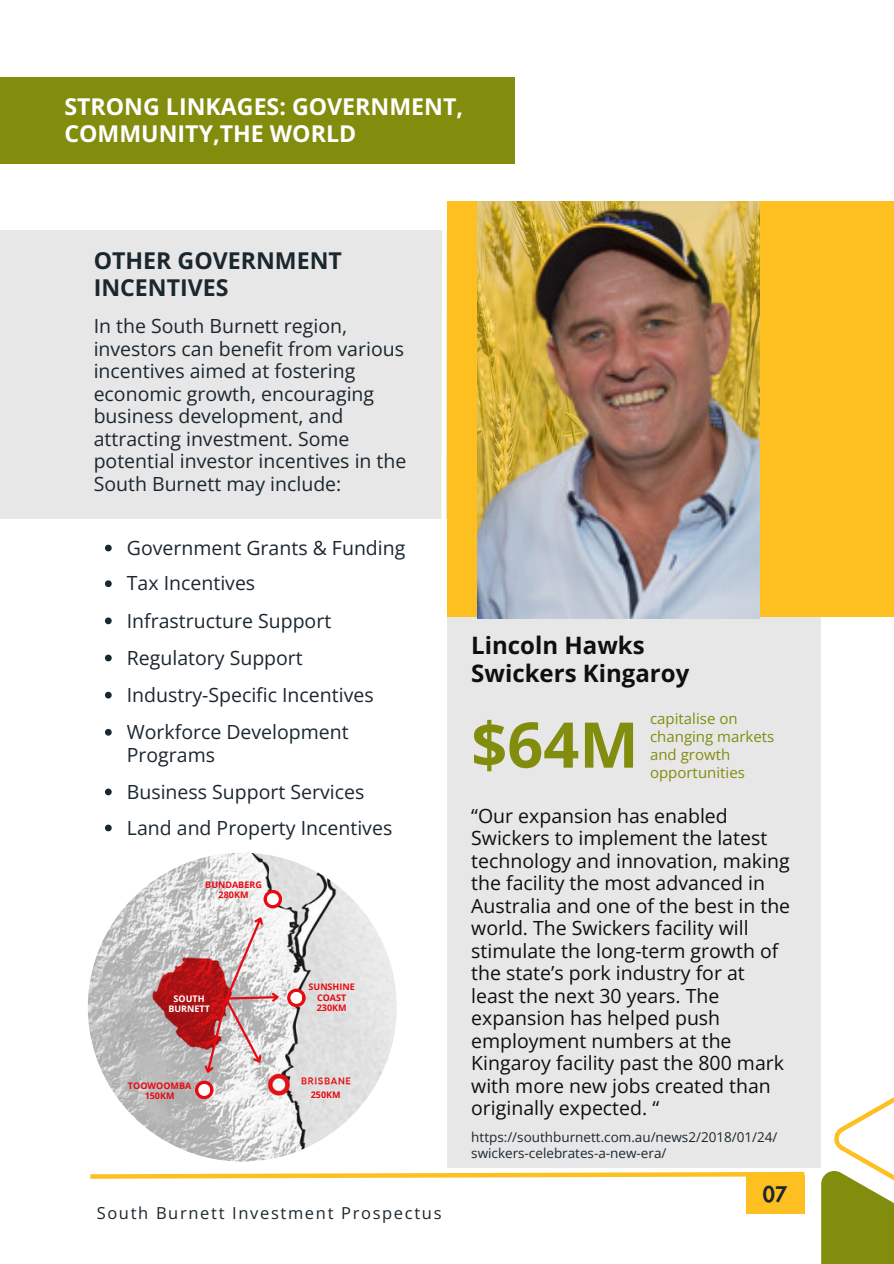
<style>
.page{position:relative;width:894px;height:1264px;background:#fff}
.page>*{position:absolute;margin:0;border:0;box-sizing:border-box;transform-origin:0 0}
.t1{font:700 63px "Open Sans";color:#828d0e}
.t2{font:700 24px/28.2px "Open Sans";color:#100f0d}
.t3{font:700 23.1px/27px "Open Sans";color:#fff}
.t4{font:700 23.1px/27px "Open Sans";color:#1b272f}
.t5{font:800 21px "Futura LT Pro";color:#1b272f}
.t6{font:19.5px/22.5px "Open Sans";color:#1b272f}
.t7{font:19.5px/22.5px "Open Sans";color:#100f0d}
.t8{font:16.5px "Open Sans";letter-spacing:.1em;color:#1b272f}
.t9{font:15px/18px "Open Sans";color:#828d0e}
.t10{font:13.5px/15.8px "Open Sans";color:#1b272f}
.t11{font:700 9px/10.5px "Open Sans";color:#e80911;text-align:center}
.t12{font:700 9px/10.5px "Open Sans";color:#fff;text-align:center}
</style>
<div class="page">
<div style="left:447px;top:601px;width:374px;height:566px;background:#e7e7e7"></div>
<svg style="left:90px;top:1171px;width:715px;height:9px"></svg>
<div style="left:745px;top:1175px;width:59px;height:38px;background:#fec020"></div>
<div style="left:820px;top:1170px;width:73px;height:93px;background:#828d0e"></div>
<svg style="left:834px;top:1097px;width:59px;height:106px"></svg>
<div style="left:447px;top:201px;width:446px;height:415px;background:#fec020"></div>
<div style="left:0;top:230px;width:447px;height:288px;background:#e7e7e7"></div>
<svg style="left:438px;top:230px;width:11px;height:387px"></svg>
<div style="left:0;top:77px;width:514px;height:87px;background:#828d0e"></div>
<img style="left:477px;top:203px;width:281px;height:415px">
<img style="left:88px;top:852px;width:308px;height:309px;border-radius:50%">
<svg style="left:195px;top:1080px;width:18px;height:19px"></svg>
<svg style="left:105px;top:544px;width:7px;height:7px"></svg>
<svg style="left:105px;top:580px;width:7px;height:7px"></svg>
<svg style="left:105px;top:617px;width:7px;height:7px"></svg>
<svg style="left:105px;top:654px;width:7px;height:7px"></svg>
<svg style="left:105px;top:691px;width:7px;height:7px"></svg>
<svg style="left:105px;top:729px;width:7px;height:6px"></svg>
<svg style="left:105px;top:788px;width:7px;height:7px"></svg>
<svg style="left:105px;top:824px;width:7px;height:7px"></svg>
<div style="left:198px;top:1083px;width:12px;height:12px;background:#fff;border-radius:50%"></div>
<svg style="left:287px;top:988px;width:18px;height:19px"></svg>
<div style="left:290px;top:991px;width:12px;height:12px;background:#fff;border-radius:50%"></div>
<svg style="left:263px;top:889px;width:19px;height:19px"></svg>
<div style="left:267px;top:893px;width:12px;height:12px;background:#fff;border-radius:50%"></div>
<svg style="left:201px;top:912px;width:80px;height:164px"></svg>
<p class="t3" style="left:64px;top:92px;width:400px">STRONG LINKAGES: GOVERNMENT,<br>COMMUNITY,THE WORLD</p>
<p class="t4" style="left:94px;top:246px;width:250px">OTHER GOVERNMENT<br>INCENTIVES</p>
<h4 class="t6" style="left:94px;top:314px;width:314px">In the South Burnett region, investors can benefit from various incentives aimed at fostering economic growth, encouraging business development, and attracting investment. Some potential investor incentives in the<br>South Burnett may include:</h4>
<h2 class="t6" style="left:127px;top:536px;width:280px">Government Grants &amp; Funding</h2>
<h3 class="t6" style="left:127px;top:571px;width:130px">Tax Incentives</h3>
<h1 class="t6" style="left:127px;top:608px;width:206px">Infrastructure Support</h1>
<h5 class="t6" style="left:127px;top:646px;width:177px">Regulatory Support</h5>
<h4 class="t6" style="left:127px;top:683px;width:248px">Industry-Specific Incentives</h4>
<h6 class="t6" style="left:127px;top:720px;width:223px">Workforce Development<br>Programs</h6>
<p class="t6" style="left:127px;top:779px;width:239px">Business Support Services</p>
<p class="t6" style="left:127px;top:815px;width:267px">Land and Property Incentives</p>
<p class="t11" style="left:205px;top:878px;width:58px">BUNDABERG</p>
<p class="t11" style="left:218px;top:889px;width:31px">280KM</p>
<p class="t12" style="left:168px;top:993px;width:43px">SOUTH<br>BURNETT</p>
<p class="t11" style="left:128px;top:1080px;width:65px">TOOWOOMBA</p>
<p class="t11" style="left:145px;top:1090px;width:31px">150KM</p>
<p class="t11" style="left:308px;top:981px;width:48px">SUNSHINE<br>COAST</p>
<p class="t11" style="left:317px;top:1002px;width:31px">230KM</p>
<p class="t11" style="left:311px;top:1089px;width:31px">250KM</p>
<p class="t8" style="left:97px;top:1201px;width:346px">South Burnett Investment Prospectus</p>
<p class="t2" style="left:471px;top:631px;width:219px">Lincoln Hawks<br>Swickers Kingaroy</p>
<p class="t1" style="left:471px;top:700px;width:169px">$64M</p>
<p class="t9" style="left:650px;top:708px;width:126px">capitalise on changing markets and growth opportunities</p>
<p class="t7" style="left:471px;top:803px;width:320px">“Our expansion has enabled<br>Swickers to implement the latest technology and innovation, making the facility the most advanced in<br>Australia and one of the best in the world. The Swickers facility will stimulate the long-term growth of the state’s pork industry for at least the next 30 years. The expansion has helped push employment numbers at the<br>Kingaroy facility past the 800 mark with more new jobs created than originally expected. “</p>
<p class="t10" style="left:471px;top:1129px;width:308px">https://southburnett.com.au/news2/2018/01/24/ swickers-celebrates-a-new-era/</p>
<p class="t5" style="left:762px;top:1184px;width:26px">07</p>
</div>
